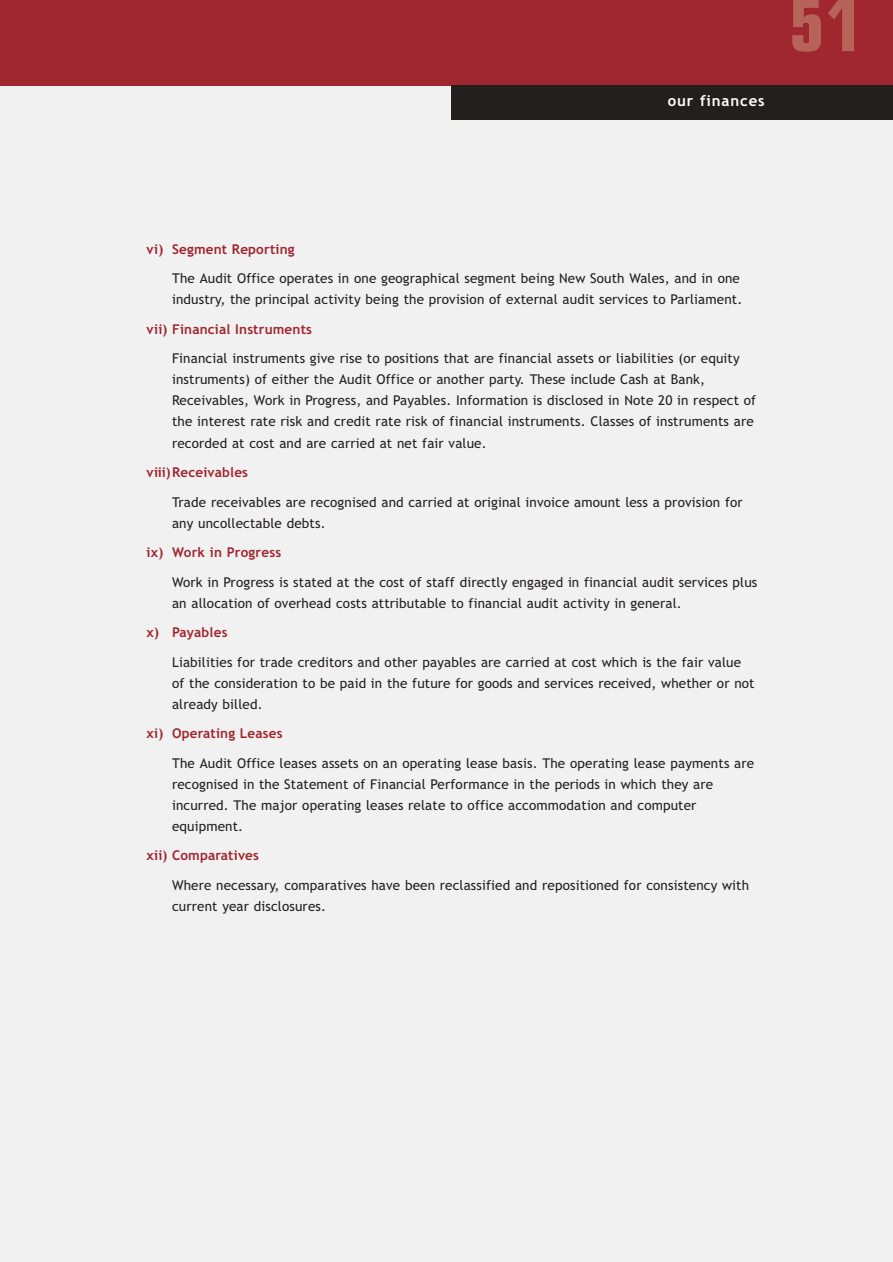
<style>
.page{position:relative;width:893px;height:1262px;background:#fff}
.page>*{position:absolute;margin:0;border:0;box-sizing:border-box;transform-origin:0 0}
.t1{font:700 condensed 72px "Eurostile";color:#b76359}
.t2{font:700 15px "Trebuchet MS";letter-spacing:.06em;color:#fff}
.t3{font:13.5px/21px "Trebuchet MS";letter-spacing:.01em;color:#231f1f}
.t4{font:700 13.5px "Trebuchet MS";letter-spacing:.01em;color:#a0272f}
</style>
<div class="page">
<div style="left:0;top:85px;width:892px;height:1176px;background:#f1f1f2"></div>
<div style="left:0;top:0;width:892px;height:85px;background:#a0272f"></div>
<div style="left:451px;top:85px;width:441px;height:34px;background:#231f1f"></div>
<p class="t2" style="left:667px;top:95px;width:98px">our finances</p>
<h1 class="t1" style="left:788px;top:-1px;width:76px">51</h1>
<p class="t4" style="left:146px;top:244px;width:150px">vi) Segment Reporting</p>
<p class="t3" style="left:172px;top:269px;width:571px">The Audit Office operates in one geographical segment being New South Wales, and in one industry, the principal activity being the provision of external audit services to Parliament.</p>
<p class="t4" style="left:146px;top:324px;width:167px">vii) Financial Instruments</p>
<p class="t3" style="left:172px;top:349px;width:585px">Financial instruments give rise to positions that are financial assets or liabilities (or equity instruments) of either the Audit Office or another party. These include Cash at Bank, Receivables, Work in Progress, and Payables. Information is disclosed in Note 20 in respect of the interest rate risk and credit rate risk of financial instruments. Classes of instruments are recorded at cost and are carried at net fair value.</p>
<p class="t4" style="left:146px;top:467px;width:103px">viii)Receivables</p>
<p class="t3" style="left:172px;top:492px;width:572px">Trade receivables are recognised and carried at original invoice amount less a provision for any uncollectable debts.</p>
<p class="t4" style="left:146px;top:547px;width:136px">ix) Work in Progress</p>
<p class="t3" style="left:172px;top:572px;width:587px">Work in Progress is stated at the cost of staff directly engaged in financial audit services plus an allocation of overhead costs attributable to financial audit activity in general.</p>
<p class="t4" style="left:146px;top:627px;width:82px">x) Payables</p>
<p class="t3" style="left:172px;top:652px;width:584px">Liabilities for trade creditors and other payables are carried at cost which is the fair value of the consideration to be paid in the future for goods and services received, whether or not already billed.</p>
<p class="t4" style="left:146px;top:728px;width:137px">xi) Operating Leases</p>
<p class="t3" style="left:172px;top:753px;width:583px">The Audit Office leases assets on an operating lease basis. The operating lease payments are recognised in the Statement of Financial Performance in the periods in which they are incurred. The major operating leases relate to office accommodation and computer equipment.</p>
<p class="t4" style="left:146px;top:850px;width:114px">xii) Comparatives</p>
<p class="t3" style="left:172px;top:875px;width:578px">Where necessary, comparatives have been reclassified and repositioned for consistency with current year disclosures.</p>
</div>
